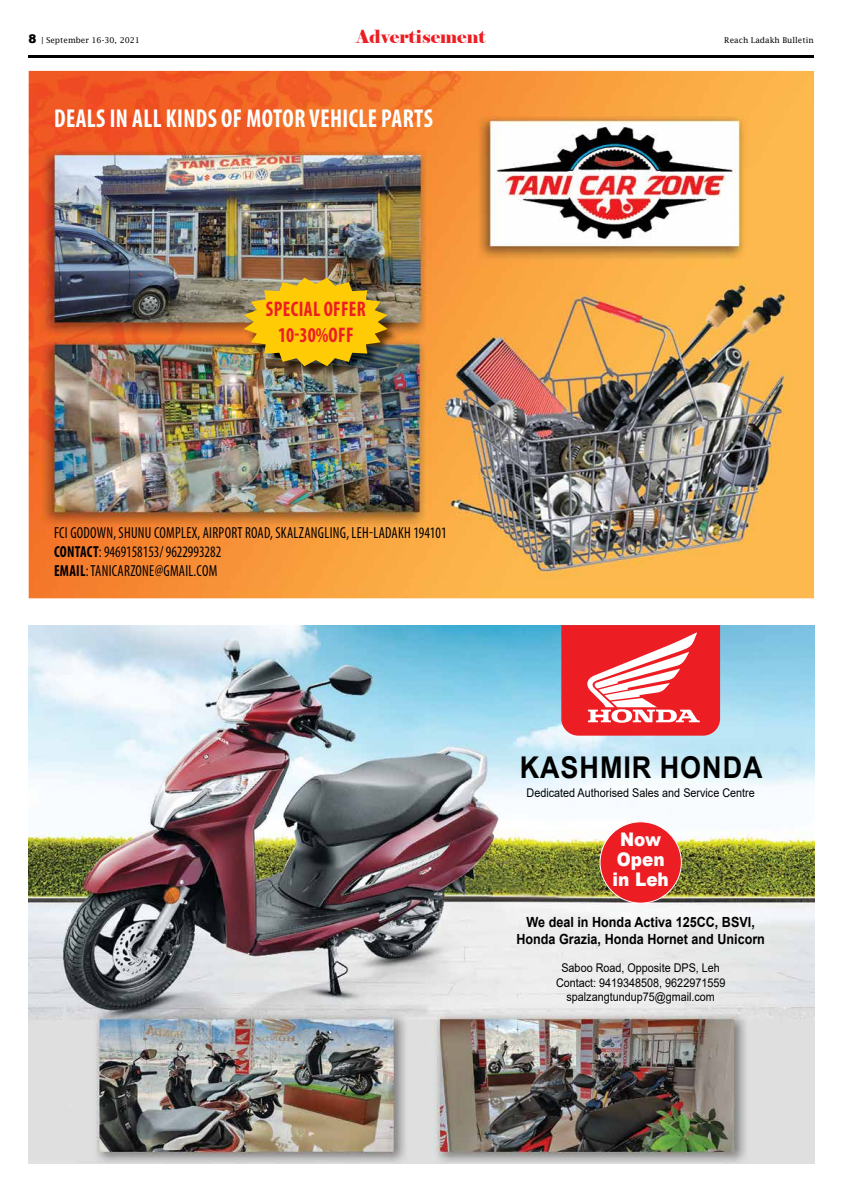
<style>
.page{position:relative;width:842px;height:1191px;background:#fff}
.page>*{position:absolute;margin:0;border:0;box-sizing:border-box;transform-origin:0 0}
.t1{font:700 30px "Arial";letter-spacing:.035em;color:#000;scale:.9 1}
.t2{font:700 condensed 26px "Myriad Pro";letter-spacing:.02em;color:#fff;scale:.9 1}
.t3{font:700 condensed 21.2px/25.4px "Myriad Pro";letter-spacing:.02em;color:#ed1d24;text-align:center;scale:.9 1}
.t4{font:900 18.8px/20px "Arial";color:#fff;text-align:center;scale:.9 1}
.t5{font:18px "Elephant";color:#ed1d24}
.t6{font:condensed 16px/19.2px "Myriad Pro";letter-spacing:.02em;color:#000;scale:.9 1}
.t7{font:700 14px/16.8px "Arial";color:#000;text-align:center;scale:.9 1}
.t8{font:12px/14.4px "Arial";color:#000;text-align:center;scale:.9 1}
.t9{font:8px "Lucida Fax";color:#000}
.s1{font-family:"Arial";font-weight:900;font-size:12px}
.s2{font-weight:700}
</style>
<div class="page">
<hr style="left:28px;top:56px;width:786px;height:1px;background:#000">
<hr style="left:28px;top:57px;width:786px;height:1px;background:#000">
<img style="left:29px;top:71px;width:785px;height:527px">
<img style="left:28px;top:625px;width:786px;height:538px">
<img style="left:245px;top:279px;width:154px;height:99px">
<img style="left:244px;top:278px;width:144px;height:88px">
<img style="left:599px;top:821px;width:83px;height:82px">
<svg style="left:561px;top:625px;width:159px;height:110px"></svg>
<p class="t9" style="left:28px;top:35px;width:113px"><span class="s1">8</span> | September 16-30, 2021</p>
<p class="t5" style="left:356px;top:25px;width:131px">Advertisement</p>
<p class="t9" style="left:724px;top:35px;width:91px">Reach Ladakh Bulletin</p>
<h2 class="t2" style="left:54px;top:104px;width:422px">DEALS IN ALL KINDS OF MOTOR VEHICLE PARTS</h2>
<h3 class="t3" style="left:266px;top:297px;width:112px">SPECIAL OFFER<br>10-30%OFF</h3>
<p class="t6" style="left:54px;top:523px;width:438px">FCI GODOWN, SHUNU COMPLEX, AIRPORT ROAD, SKALZANGLING, LEH-LADAKH 194101<br><span class="s2">CONTACT</span>: 9469158153/ 9622993282<br><span class="s2">EMAIL</span>: TANICARZONE@GMAIL.COM</p>
<h1 class="t1" style="left:520px;top:746px;width:271px">KASHMIR HONDA</h1>
<p class="t8" style="left:527px;top:785px;width:255px">Dedicated Authorised Sales and Service Centre</p>
<p class="t4" style="left:612px;top:828px;width:64px">Now<br>Open in Leh</p>
<p class="t7" style="left:516px;top:913px;width:278px">We deal in Honda Activa 125CC, BSVI,<br>Honda Grazia, Honda Hornet and Unicorn</p>
<p class="t8" style="left:556px;top:960px;width:190px">Saboo Road, Opposite DPS, Leh<br>Contact: 9419348508, 9622971559 spalzangtundup75@gmail.com</p>
</div>
